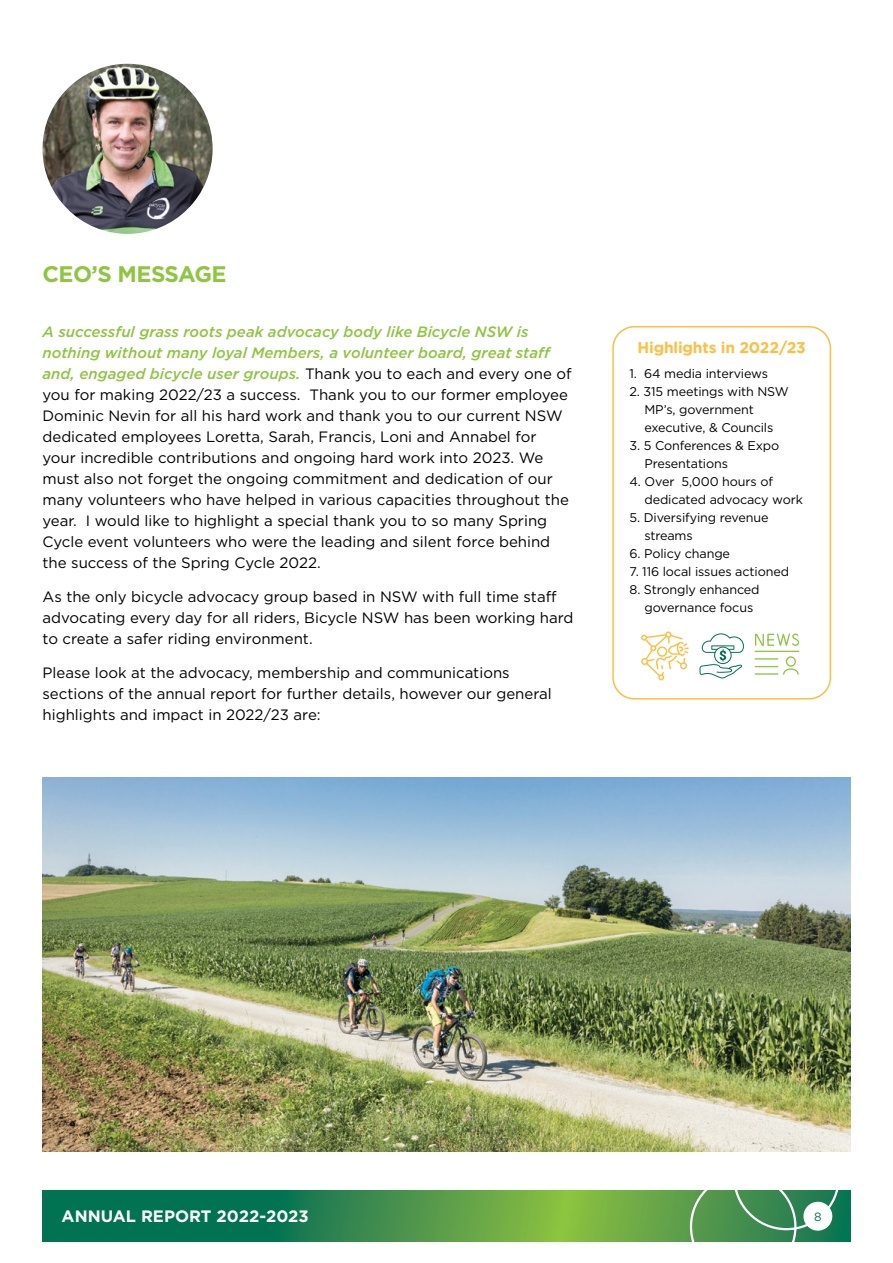
<style>
.page{position:relative;width:893px;height:1263px;background:#fff}
.page>*{position:absolute;margin:0;border:0;box-sizing:border-box;transform-origin:0 0}
.t1{font:700 22.5px "Gotham";letter-spacing:-.025em;color:#8dc63f}
.t2{font:700 16.5px "Gotham";color:#fff}
.t3{font:700 15.45px "Gotham";letter-spacing:-.01em;color:#febf40}
.t4{font:15px/21px "Gotham";color:#000}
.t5{font:12.6px/18px "Gotham";letter-spacing:-.01em;color:#000}
.t6{font:12px "Gotham";color:#007452}
.s1{font-weight:500;font-style:italic;color:#8dc63f}
</style>
<div class="page">
<svg style="left:43px;top:1191px;width:807px;height:51px;background:#388f4c"></svg>
<svg style="left:690px;top:1151px;width:151px;height:91px"></svg>
<div style="left:803px;top:1202px;width:29px;height:28px;background:#fff;border-radius:50%"></div>
<img style="left:43px;top:778px;width:807px;height:373px">
<img style="left:43px;top:64px;width:170px;height:170px;border-radius:85px">
<div style="left:612px;top:326px;width:219px;height:373px;border:2px solid #febf40;border-radius:21px"></div>
<svg style="left:699px;top:633px;width:45px;height:45px"></svg>
<svg style="left:641px;top:631px;width:48px;height:50px"></svg>
<svg style="left:754px;top:633px;width:46px;height:42px"></svg>
<h1 class="t1" style="left:43px;top:261px;width:185px">CEO’S MESSAGE</h1>
<p class="t4" style="left:43px;top:321px;width:531px"><span class="s1">A successful grass roots peak advocacy body like Bicycle NSW is nothing without many loyal Members, a volunteer board, great staff and, engaged bicycle user groups.</span> Thank you to each and every one of you for making 2022/23 a success. Thank you to our former employee Dominic Nevin for all his hard work and thank you to our current NSW dedicated employees Loretta, Sarah, Francis, Loni and Annabel for your incredible contributions and ongoing hard work into 2023. We must also not forget the ongoing commitment and dedication of our many volunteers who have helped in various capacities throughout the year. I would like to highlight a special thank you to so many Spring Cycle event volunteers who were the leading and silent force behind the success of the Spring Cycle 2022.</p>
<p class="t4" style="left:43px;top:586px;width:532px">As the only bicycle advocacy group based in NSW with full time staff advocating every day for all riders, Bicycle NSW has been working hard to create a safer riding environment.</p>
<p class="t4" style="left:43px;top:661px;width:511px">Please look at the advocacy, membership and communications sections of the annual report for further details, however our general highlights and impact in 2022/23 are:</p>
<p class="t3" style="left:637px;top:339px;width:170px">Highlights in 2022/23</p>
<p class="t5" style="left:629px;top:364px;width:140px">1. 64 media interviews</p>
<p class="t5" style="left:644px;top:382px;width:146px;text-indent:-15px">2. 315 meetings with NSW<br>MP’s, government executive, &amp; Councils</p>
<p class="t5" style="left:644px;top:436px;width:136px;text-indent:-15px">3. 5 Conferences &amp; Expo<br>Presentations</p>
<p class="t5" style="left:644px;top:472px;width:160px;text-indent:-15px">4. Over 5,000 hours of dedicated advocacy work</p>
<p class="t5" style="left:644px;top:508px;width:126px;text-indent:-15px">5. Diversifying revenue streams</p>
<p class="t5" style="left:629px;top:544px;width:102px">6. Policy change</p>
<p class="t5" style="left:629px;top:562px;width:161px">7. 116 local issues actioned</p>
<p class="t5" style="left:644px;top:580px;width:117px;text-indent:-15px">8. Strongly enhanced governance focus</p>
<p class="t2" style="left:62px;top:1207px;width:249px">ANNUAL REPORT 2022-2023</p>
<p class="t6" style="left:814px;top:1210px;width:9px">8</p>
</div>
